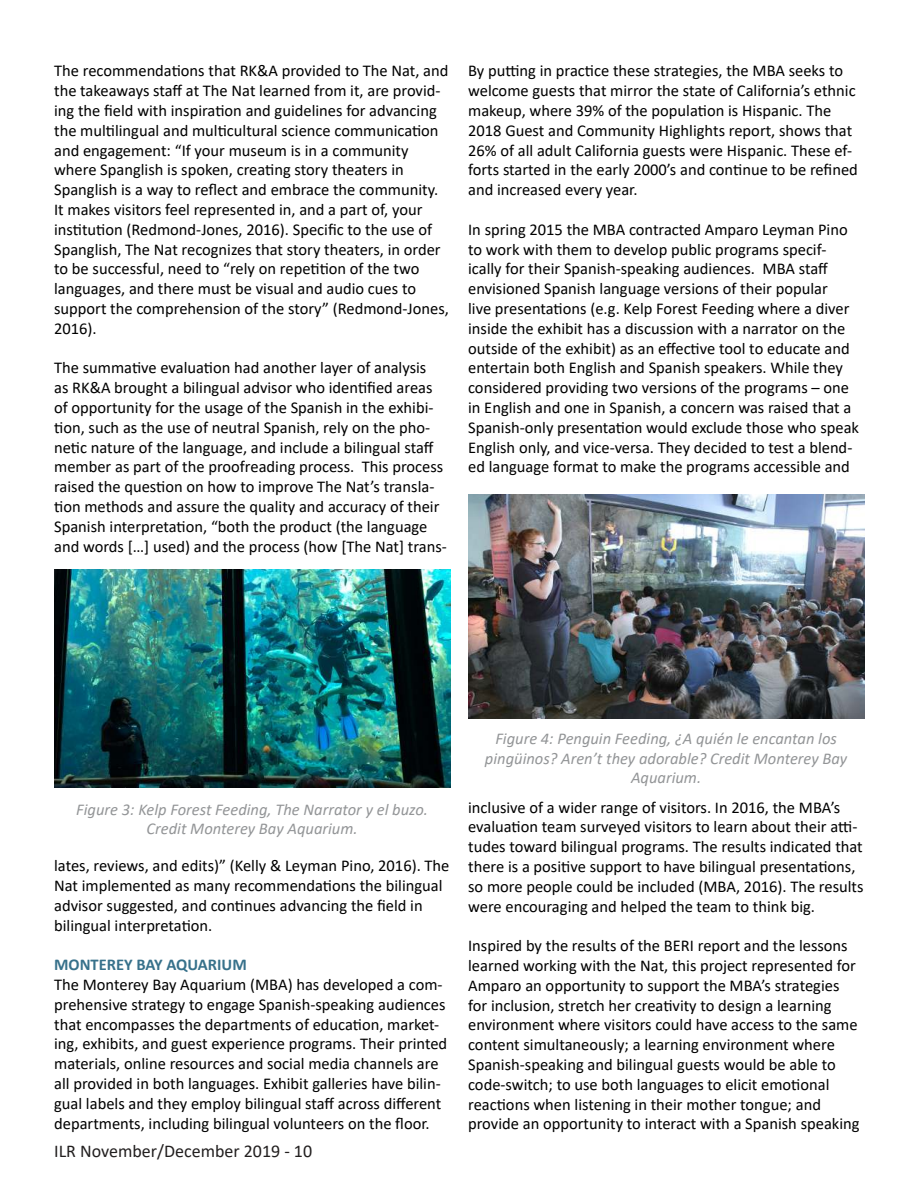
<style>
.page{position:relative;width:918px;height:1188px;background:#fff}
.page>*{position:absolute;margin:0;border:0;box-sizing:border-box;transform-origin:0 0}
.t1{font:18px "Calibri";color:#221f1f}
.t2{font:16.5px/19.8px "Calibri";color:#000}
.t3{font:italic 16.5px/19.8px "Calibri";color:#939597;text-align:center}
.t4{font:700 16.5px "Calibri";color:#37718b}
</style>
<div class="page">
<img style="left:54px;top:569px;width:396px;height:218px">
<img style="left:468px;top:495px;width:396px;height:223px">
<p class="t2" style="left:54px;top:61px;width:396px">The recommendations that RK&amp;A provided to The Nat, and the takeaways staff at The Nat learned from it, are provid&shy;ing the field with inspiration and guidelines for advancing the multilingual and multicultural science communication and engagement: “If your museum is in a community where Spanglish is spoken, creating story theaters in Spanglish is a way to reflect and embrace the community.<br>It makes visitors feel represented in, and a part of, your institution (Redmond-Jones, 2016). Specific to the use of Spanglish, The Nat recognizes that story theaters, in order to be successful, need to “rely on repetition of the two languages, and there must be visual and audio cues to support the comprehension of the story” (Redmond-Jones, 2016).</p>
<p class="t2" style="left:54px;top:358px;width:394px">The summative evaluation had another layer of analysis<br>as RK&amp;A brought a bilingual advisor who identified areas of opportunity for the usage of the Spanish in the exhibi&shy;tion, such as the use of neutral Spanish, rely on the pho&shy;netic nature of the language, and include a bilingual staff member as part of the proofreading process. This process raised the question on how to improve The Nat’s transla&shy;tion methods and assure the quality and accuracy of their Spanish interpretation, “both the product (the language and words […] used) and the process (how [The Nat] trans-</p>
<p class="t2" style="left:468px;top:61px;width:391px">By putting in practice these strategies, the MBA seeks to welcome guests that mirror the state of California’s ethnic makeup, where 39% of the population is Hispanic. The 2018 Guest and Community Highlights report, shows that 26% of all adult California guests were Hispanic. These ef&shy;forts started in the early 2000’s and continue to be refined and increased every year.</p>
<p class="t2" style="left:468px;top:219px;width:392px">In spring 2015 the MBA contracted Amparo Leyman Pino to work with them to develop public programs specif&shy;ically for their Spanish-speaking audiences. MBA staff envisioned Spanish language versions of their popular<br>live presentations (e.g. Kelp Forest Feeding where a diver inside the exhibit has a discussion with a narrator on the outside of the exhibit) as an effective tool to educate and entertain both English and Spanish speakers. While they considered providing two versions of the programs – one in English and one in Spanish, a concern was raised that a Spanish-only presentation would exclude those who speak English only, and vice-versa. They decided to test a blend&shy;ed language format to make the programs accessible and</p>
<p class="t3" style="left:76px;top:799px;width:353px">Figure 3: Kelp Forest Feeding, The Narrator y el buzo.<br>Credit Monterey Bay Aquarium.</p>
<p class="t2" style="left:54px;top:855px;width:397px">lates, reviews, and edits)” (Kelly &amp; Leyman Pino, 2016). The Nat implemented as many recommendations the bilingual advisor suggested, and continues advancing the field in bilingual interpretation.</p>
<p class="t4" style="left:54px;top:959px;width:194px">MONTEREY BAY AQUARIUM</p>
<p class="t2" style="left:54px;top:974px;width:395px">The Monterey Bay Aquarium (MBA) has developed a com&shy;prehensive strategy to engage Spanish-speaking audiences that encompasses the departments of education, market&shy;ing, exhibits, and guest experience programs. Their printed materials, online resources and social media channels are all provided in both languages. Exhibit galleries have bilin&shy;gual labels and they employ bilingual staff across different departments, including bilingual volunteers on the floor.</p>
<p class="t1" style="left:54px;top:1139px;width:260px">ILR November/December 2019 - 10</p>
<p class="t3" style="left:485px;top:728px;width:364px">Figure 4: Penguin Feeding, ¿A quién le encantan los pingüinos? Aren’t they adorable? Credit Monterey Bay<br>Aquarium.</p>
<p class="t2" style="left:468px;top:797px;width:397px">inclusive of a wider range of visitors. In 2016, the MBA’s evaluation team surveyed visitors to learn about their atti&shy;tudes toward bilingual programs. The results indicated that there is a positive support to have bilingual presentations, so more people could be included (MBA, 2016). The results were encouraging and helped the team to think big.</p>
<p class="t2" style="left:468px;top:935px;width:393px">Inspired by the results of the BERI report and the lessons learned working with the Nat, this project represented for Amparo an opportunity to support the MBA’s strategies for inclusion, stretch her creativity to design a learning environment where visitors could have access to the same content simultaneously; a learning environment where Spanish-speaking and bilingual guests would be able to code-switch; to use both languages to elicit emotional reactions when listening in their mother tongue; and provide an opportunity to interact with a Spanish speaking</p>
</div>
